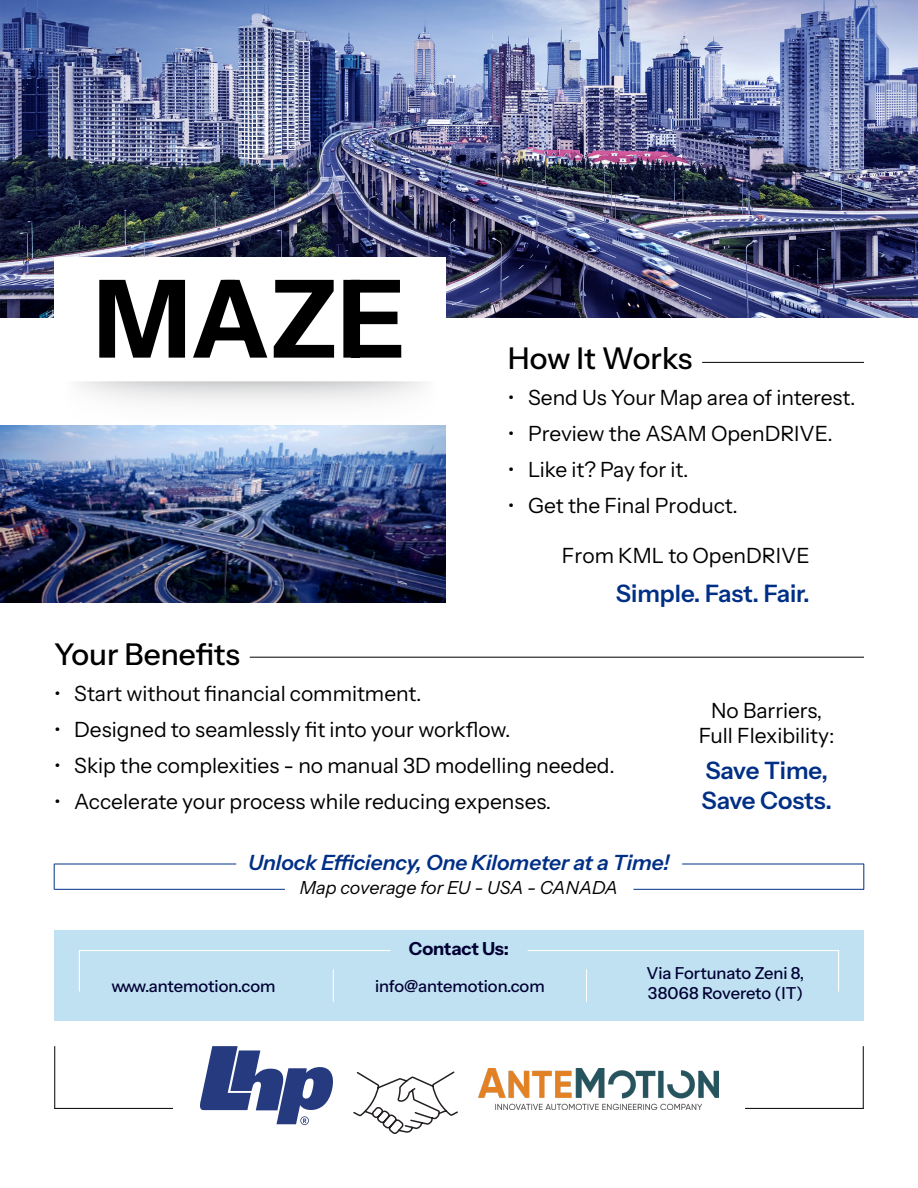
<style>
.page{position:relative;width:918px;height:1188px;background:#fff}
.page>*{position:absolute;margin:0;border:0;box-sizing:border-box;transform-origin:0 0}
.t1{font:700 108px "Instrument Sans";color:#000}
.t2{font:500 30px "Instrument Sans";color:#000}
.t3{font:600 24px/30px "Instrument Sans";color:#002f86}
.t4{font:21px/25.2px "Instrument Sans";color:#000;text-align:center}
.t5{font:italic 600 21px "Instrument Sans";color:#002f86}
.t6{font:21px "Instrument Sans";letter-spacing:-.02em;color:#000}
.t7{font:italic 18px "Instrument Sans";color:#000}
.t8{font:700 18px "Instrument Sans";letter-spacing:-.005em;color:#003}
.t9{font:500 16.5px/19.8px "Instrument Sans";color:#003}
</style>
<div class="page">
<img style="left:478px;top:1068px;width:240px;height:42px">
<svg style="left:353px;top:1071px;width:105px;height:63px"></svg>
<svg style="left:200px;top:1046px;width:133px;height:79px"></svg>
<hr style="left:863px;top:1046px;width:1px;height:63px;background:#000">
<hr style="left:54px;top:1046px;width:1px;height:63px;background:#000">
<hr style="left:745px;top:1108px;width:119px;height:1px;background:#000">
<hr style="left:250px;top:657px;width:614px;height:1px;background:#000">
<hr style="left:54px;top:1108px;width:119px;height:1px;background:#000">
<div style="left:54px;top:930px;width:810px;height:91px;background:#c0e1f2"></div>
<hr style="left:333px;top:969px;width:1px;height:33px;background:#fff">
<hr style="left:586px;top:969px;width:1px;height:33px;background:#fff">
<hr style="left:79px;top:950px;width:311px;height:1px;background:#fff">
<hr style="left:79px;top:950px;width:1px;height:42px;background:#fff">
<hr style="left:838px;top:950px;width:1px;height:42px;background:#fff">
<hr style="left:528px;top:950px;width:311px;height:1px;background:#fff">
<img style="left:0;top:0;width:918px;height:317px">
<div style="left:54px;top:257px;width:392px;height:123px;background:#fff"></div>
<img style="left:0;top:425px;width:446px;height:177px">
<hr style="left:702px;top:362px;width:162px;height:1px;background:#000">
<hr style="left:54px;top:864px;width:182px;height:1px;background:#002f86">
<hr style="left:682px;top:864px;width:182px;height:1px;background:#002f86">
<hr style="left:54px;top:889px;width:231px;height:1px;background:#002f86">
<hr style="left:633px;top:889px;width:231px;height:1px;background:#002f86">
<svg style="left:864px;top:864px;width:1px;height:26px"></svg>
<svg style="left:54px;top:864px;width:1px;height:26px"></svg>
<p class="t1" style="left:94px;top:251px;width:313px">MAZE</p>
<p class="t2" style="left:508px;top:339px;width:186px">How It Works</p>
<p class="t4" style="left:508px;top:385px;width:349px">Ź Send Us Your Map area of interest.</p>
<p class="t4" style="left:508px;top:421px;width:326px">Ź Preview the ASAM OpenDRIVE.</p>
<p class="t6" style="left:508px;top:456px;width:182px">Ź Like it? Pay for it.</p>
<p class="t4" style="left:508px;top:493px;width:232px">Ź Get the Final Product.</p>
<p class="t4" style="left:562px;top:543px;width:249px">From KML to OpenDRIVE</p>
<p class="t3" style="left:616px;top:579px;width:195px">Simple. Fast. Fair.</p>
<p class="t2" style="left:54px;top:636px;width:187px">Your Benefits</p>
<p class="t4" style="left:54px;top:682px;width:369px">Ź Start without financial commitment.</p>
<p class="t4" style="left:54px;top:718px;width:458px">Ź Designed to seamlessly fit into your workflow.</p>
<p class="t4" style="left:54px;top:754px;width:563px">Ź Skip the complexities - no manual 3D modelling needed.</p>
<p class="t4" style="left:54px;top:790px;width:499px">Ź Accelerate your process while reducing expenses.</p>
<p class="t5" style="left:248px;top:849px;width:423px">Unlock Efficiency, One Kilometer at a Time!</p>
<p class="t7" style="left:300px;top:876px;width:320px">Map coverage for EU - USA - CANADA</p>
<p class="t8" style="left:409px;top:938px;width:102px">Contact Us:</p>
<p class="t4" style="left:699px;top:698px;width:137px">No Barriers,<br>Full Flexibility:</p>
<p class="t3" style="left:701px;top:757px;width:132px">Save Time,<br>Save Costs.</p>
<p class="t9" style="left:111px;top:976px;width:166px">www.antemotion.com</p>
<p class="t9" style="left:375px;top:976px;width:171px">info@antemotion.com</p>
<p class="t9" style="left:647px;top:964px;width:159px">Via Fortunato Zeni 8,<br>38068 Rovereto (IT)</p>
</div>
